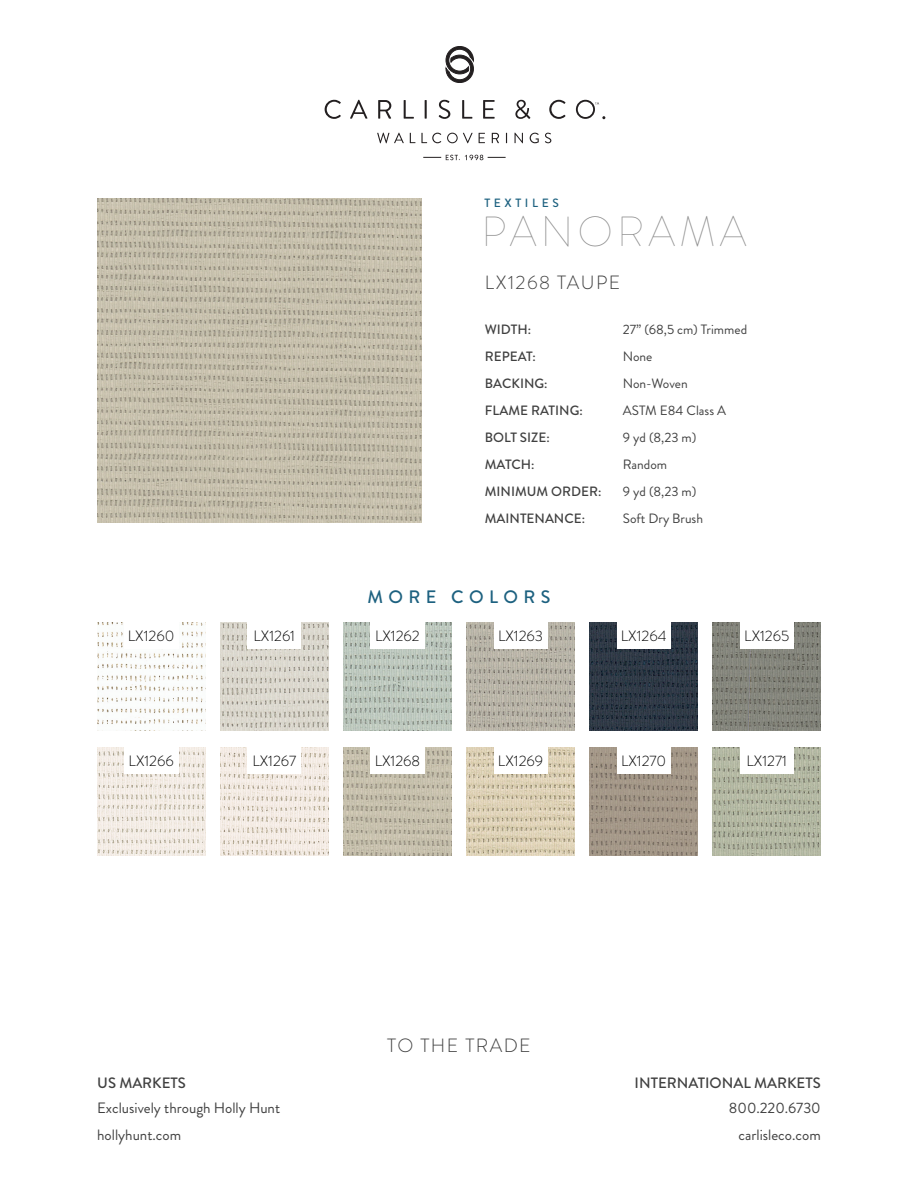
<style>
.page{position:relative;width:918px;height:1188px;background:#fff}
.page>*{position:absolute;margin:0;border:0;box-sizing:border-box;transform-origin:0 0}
.t1{font:100 42px "Brandon Grotesque";letter-spacing:.1em;color:#8c8c8c}
.t2{font:300 19.2px "Brandon Grotesque";letter-spacing:.075em;color:#404040}
.t3{font:500 18px "Brandon Grotesque";letter-spacing:.3em;color:#1d6180}
.t4{font:300 15px "Brandon Grotesque";color:#000}
.t5{font:15px "Brandon Grotesque";color:#404040}
.t6{font:500 15px "Brandon Grotesque";color:#404040}
.t7{font:13.5px "Brandon Grotesque";color:#404040}
.t8{font:500 13.5px "Brandon Grotesque";color:#404040}
.t9{font:500 12px "Brandon Grotesque";letter-spacing:.3em;color:#1d6180}
</style>
<div class="page">
<svg style="left:446px;top:46px;width:27px;height:37px"></svg>
<svg style="left:325px;top:100px;width:16px;height:19px"></svg>
<svg style="left:350px;top:100px;width:18px;height:19px"></svg>
<svg style="left:378px;top:100px;width:13px;height:19px"></svg>
<svg style="left:404px;top:100px;width:10px;height:19px"></svg>
<svg style="left:425px;top:100px;width:2px;height:19px"></svg>
<svg style="left:439px;top:100px;width:11px;height:19px"></svg>
<svg style="left:462px;top:100px;width:10px;height:19px"></svg>
<svg style="left:483px;top:100px;width:12px;height:19px"></svg>
<svg style="left:515px;top:100px;width:16px;height:19px"></svg>
<svg style="left:549px;top:100px;width:17px;height:19px"></svg>
<svg style="left:377px;top:133px;width:27px;height:10px"></svg>
<svg style="left:410px;top:133px;width:5px;height:10px"></svg>
<svg style="left:421px;top:133px;width:20px;height:10px"></svg>
<svg style="left:447px;top:133px;width:26px;height:10px"></svg>
<svg style="left:479px;top:133px;width:6px;height:10px"></svg>
<svg style="left:492px;top:133px;width:7px;height:10px"></svg>
<svg style="left:515px;top:133px;width:8px;height:10px"></svg>
<svg style="left:530px;top:133px;width:9px;height:10px"></svg>
<svg style="left:545px;top:133px;width:6px;height:10px"></svg>
<svg style="left:576px;top:100px;width:29px;height:19px"></svg>
<svg style="left:423px;top:155px;width:83px;height:5px"></svg>
<img style="left:97px;top:199px;width:324px;height:324px">
<img style="left:97px;top:622px;width:106px;height:103px">
<img style="left:97px;top:747px;width:108px;height:108px">
<div style="left:124px;top:622px;width:54px;height:27px;background:#fff"></div>
<div style="left:124px;top:747px;width:54px;height:27px;background:#fff"></div>
<img style="left:220px;top:622px;width:108px;height:108px">
<img style="left:220px;top:747px;width:108px;height:108px">
<div style="left:247px;top:622px;width:54px;height:27px;background:#fff"></div>
<div style="left:247px;top:747px;width:54px;height:27px;background:#fff"></div>
<img style="left:343px;top:622px;width:108px;height:108px">
<img style="left:343px;top:747px;width:108px;height:108px">
<div style="left:370px;top:622px;width:54px;height:27px;background:#fff"></div>
<div style="left:370px;top:747px;width:54px;height:27px;background:#fff"></div>
<img style="left:467px;top:622px;width:108px;height:108px">
<img style="left:467px;top:747px;width:108px;height:108px">
<div style="left:494px;top:622px;width:54px;height:27px;background:#fff"></div>
<div style="left:494px;top:747px;width:54px;height:27px;background:#fff"></div>
<img style="left:590px;top:622px;width:108px;height:108px">
<img style="left:590px;top:748px;width:108px;height:108px">
<div style="left:617px;top:622px;width:54px;height:27px;background:#fff"></div>
<div style="left:617px;top:747px;width:54px;height:27px;background:#fff"></div>
<img style="left:713px;top:622px;width:108px;height:108px">
<img style="left:713px;top:748px;width:108px;height:108px">
<div style="left:740px;top:622px;width:54px;height:27px;background:#fff"></div>
<div style="left:740px;top:747px;width:54px;height:27px;background:#fff"></div>
<p class="t9" style="left:484px;top:195px;width:76px">TEXTILES</p>
<p class="t1" style="left:481px;top:203px;width:267px">PANORAMA</p>
<p class="t2" style="left:485px;top:270px;width:137px">LX1268 TAUPE</p>
<p class="t4" style="left:128px;top:625px;width:48px">LX1260</p>
<p class="t4" style="left:129px;top:750px;width:47px">LX1266</p>
<p class="t4" style="left:254px;top:625px;width:43px">LX1261</p>
<p class="t4" style="left:252px;top:750px;width:45px">LX1267</p>
<p class="t8" style="left:485px;top:320px;width:48px">WIDTH:</p>
<p class="t8" style="left:485px;top:347px;width:52px">REPEAT:</p>
<p class="t8" style="left:485px;top:374px;width:64px">BACKING:</p>
<p class="t8" style="left:485px;top:401px;width:99px">FLAME RATING:</p>
<p class="t8" style="left:485px;top:428px;width:66px">BOLT SIZE:</p>
<p class="t8" style="left:485px;top:455px;width:51px">MATCH:</p>
<p class="t8" style="left:485px;top:482px;width:118px">MINIMUM ORDER:</p>
<p class="t8" style="left:485px;top:509px;width:102px">MAINTENANCE:</p>
<p class="t7" style="left:623px;top:320px;width:126px">27” (68,5 cm) Trimmed</p>
<p class="t7" style="left:623px;top:347px;width:31px">None</p>
<p class="t7" style="left:623px;top:374px;width:66px">Non-Woven</p>
<p class="t7" style="left:623px;top:401px;width:105px">ASTM E84 Class A</p>
<p class="t7" style="left:623px;top:428px;width:75px">9 yd (8,23 m)</p>
<p class="t7" style="left:623px;top:455px;width:46px">Random</p>
<p class="t7" style="left:623px;top:482px;width:75px">9 yd (8,23 m)</p>
<p class="t7" style="left:623px;top:509px;width:82px">Soft Dry Brush</p>
<p class="t3" style="left:368px;top:584px;width:184px">MORE COLORS</p>
<p class="t4" style="left:375px;top:625px;width:46px">LX1262</p>
<p class="t4" style="left:498px;top:625px;width:47px">LX1263</p>
<p class="t4" style="left:621px;top:625px;width:47px">LX1264</p>
<p class="t4" style="left:744px;top:625px;width:47px">LX1265</p>
<p class="t4" style="left:375px;top:750px;width:47px">LX1268</p>
<p class="t4" style="left:498px;top:750px;width:47px">LX1269</p>
<p class="t4" style="left:621px;top:751px;width:47px">LX1270</p>
<p class="t4" style="left:747px;top:751px;width:42px">LX1271</p>
<p class="t2" style="left:387px;top:1032px;width:145px">TO THE TRADE</p>
<p class="t6" style="left:97px;top:1073px;width:90px">US MARKETS</p>
<p class="t6" style="left:635px;top:1073px;width:188px">INTERNATIONAL MARKETS</p>
<p class="t5" style="left:97px;top:1098px;width:184px">Exclusively through Holly Hunt</p>
<p class="t5" style="left:97px;top:1125px;width:85px">hollyhunt.com</p>
<p class="t5" style="left:729px;top:1098px;width:93px">800.220.6730</p>
<p class="t5" style="left:739px;top:1125px;width:84px">carlisleco.com</p>
</div>
